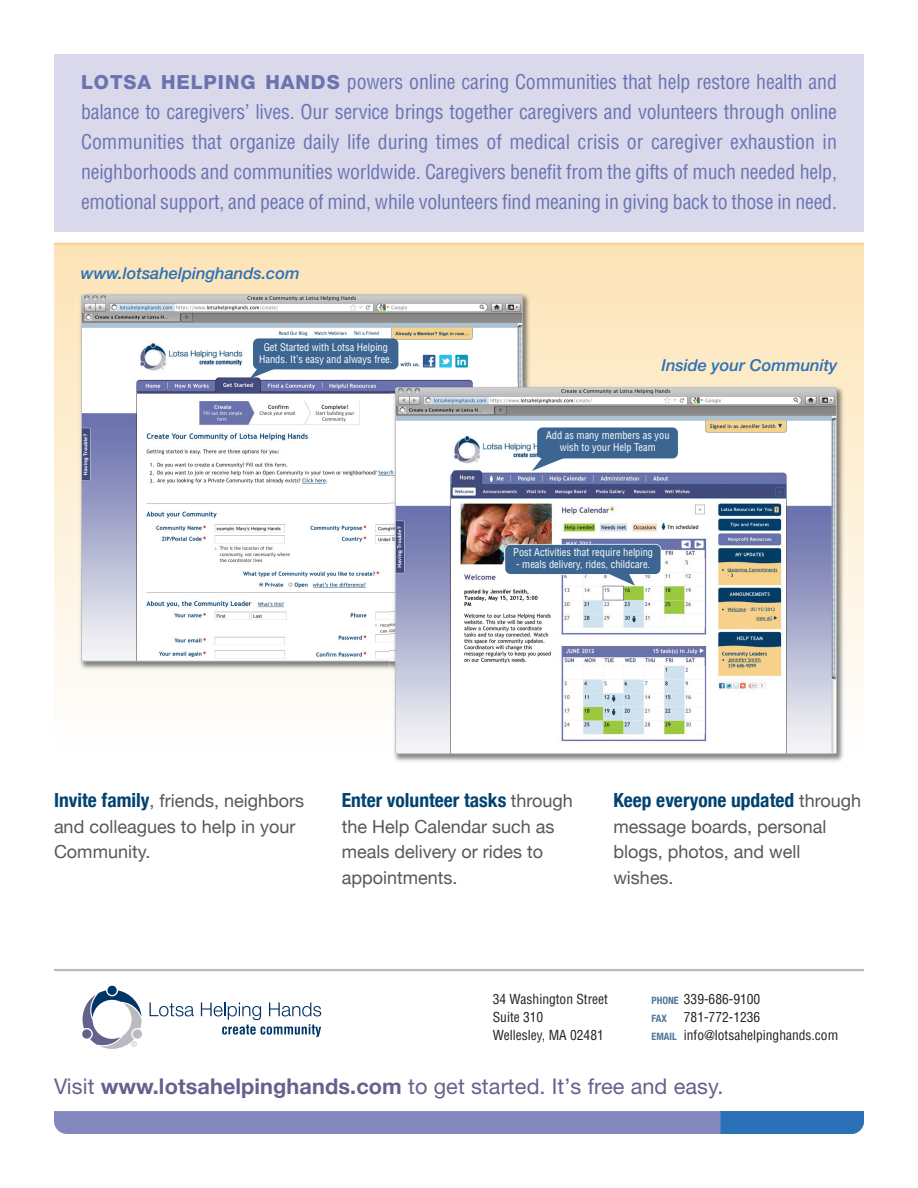
<style>
.page{position:relative;width:918px;height:1188px;background:#fff}
.page>*{position:absolute;margin:0;border:0;box-sizing:border-box;transform-origin:0 0}
.t1{font:21.6px "Helvetica Neue";letter-spacing:.005em;color:#63628d}
.t2{font:condensed 19.8px/30px "Helvetica";letter-spacing:-.01em;color:#6b73b1;text-align:justify}
.t3{font:700 condensed 19.5px "Helvetica Neue";color:#004270}
.t4{font:18px/25.5px "Helvetica Neue";color:#57585a}
.t5{font:italic 500 16.5px "Helvetica Neue";color:#2a71b8}
.t6{font:condensed 13.5px/18px "Helvetica";color:#231f20}
.t7{font:condensed 10.35px/12px "Helvetica";color:#fff;text-align:center}
.t8{font:700 condensed 10.2px "Helvetica Neue";color:#54769d}
.s1{font-family:"Helvetica Neue";font-weight:800;font-stretch:normal;font-size:19.5px}
.s2{font-weight:700;font-stretch:condensed;font-size:19.5px;color:#004270}
.s3{font-weight:400;font-stretch:normal;font-size:18px;color:#57585a}
.s4{font-family:"Helvetica Neue";font-weight:700;font-size:10.2px;color:#54769d}
.s5{font-weight:700}
</style>
<div class="page">
<div style="left:54px;top:54px;width:810px;height:177px;background:#d9d9eb"></div>
<div style="left:54px;top:244px;width:810px;height:506px;background:linear-gradient(to bottom,#fde3b6,#fefefc)"></div>
<hr style="left:54px;top:243px;width:810px;height:2px;background:#fbd38c">
<svg style="left:54px;top:1111px;width:810px;height:23px;background:#7484bd"></svg>
<img style="left:76px;top:289px;width:459px;height:384px">
<img style="left:82px;top:295px;width:440px;height:366px;border-radius:2px">
<div style="left:81px;top:295px;width:442px;height:367px;border:2px solid #bcbdc0;border-radius:2px"></div>
<img style="left:390px;top:382px;width:459px;height:380px">
<img style="left:390px;top:382px;width:132px;height:279px">
<img style="left:396px;top:388px;width:440px;height:365px;border-radius:2px">
<div style="left:395px;top:387px;width:442px;height:367px;border:2px solid #bcbdc0;border-radius:2px"></div>
<div style="left:505px;top:545px;width:156px;height:29px;background:#3c6691;border-radius:5px"></div>
<div style="left:504px;top:544px;width:158px;height:31px;border:2px solid #fff;border-radius:6px"></div>
<div style="left:253px;top:338px;width:145px;height:31px;background:#3c6691;border-radius:5px"></div>
<svg style="left:250px;top:365px;width:35px;height:14px"></svg>
<svg style="left:532px;top:457px;width:35px;height:14px"></svg>
<div style="left:537px;top:427px;width:141px;height:31px;background:#3c6691;border-radius:5px"></div>
<svg style="left:603px;top:572px;width:32px;height:14px"></svg>
<hr style="left:54px;top:969px;width:810px;height:2px;background:#babbbe">
<svg style="left:149px;top:1002px;width:45px;height:14px"></svg>
<div style="left:107px;top:986px;width:10px;height:9px;background:#003566;border-radius:50%"></div>
<svg style="left:83px;top:990px;width:59px;height:59px"></svg>
<svg style="left:201px;top:1002px;width:120px;height:35px"></svg>
<p class="t2" style="left:81px;top:66px;width:758px"><span class="s1">LOTSA HELPING HANDS</span> powers online caring Communities that help restore health and balance to caregivers’ lives. Our service brings together caregivers and volunteers through online Communities that organize daily life during times of medical crisis or caregiver exhaustion in neighborhoods and communities worldwide. Caregivers benefit from the gifts of much needed help, emotional support, and peace of mind, while volunteers find meaning in giving back to those in need.</p>
<p class="t5" style="left:81px;top:263px;width:220px">www.lotsahelpinghands.com</p>
<p class="t7" style="left:259px;top:341px;width:135px">Get Started with Lotsa Helping<br>Hands. It’s easy and always free.</p>
<p class="t5" style="left:662px;top:356px;width:177px">Inside your Community</p>
<p class="t7" style="left:546px;top:429px;width:125px">Add as many members as you wish to your Help Team</p>
<p class="t7" style="left:513px;top:546px;width:141px">Post Activities that require helping</p>
<p class="t7" style="left:516px;top:558px;width:136px">- meals delivery, rides, childcare.</p>
<p class="t4" style="left:54px;top:788px;width:252px"><span class="s2">Invite family</span>, friends, neighbors and colleagues to help in your<br>Community.</p>
<p class="t3" style="left:342px;top:789px;width:232px">Enter volunteer tasks <span class="s3">through</span></p>
<p class="t4" style="left:342px;top:813px;width:214px">the Help Calendar such as meals delivery or rides to appointments.</p>
<p class="t3" style="left:613px;top:789px;width:249px">Keep everyone updated <span class="s3">through</span></p>
<p class="t4" style="left:613px;top:813px;width:215px">message boards, personal blogs, photos, and well wishes.</p>
<p class="t6" style="left:493px;top:990px;width:117px">34 Washington Street<br>Suite 310<br>Wellesley, MA 02481</p>
<p class="t6" style="left:652px;top:989px;width:110px"><span class="s4">PHONE</span> 339-686-9100</p>
<p class="t8" style="left:652px;top:1012px;width:17px">FAX</p>
<p class="t6" style="left:652px;top:1007px;width:188px;text-indent:32px">781-772-1236<br><span class="s4">EMAIL</span> info@lotsahelpinghands.com</p>
<p class="t1" style="left:54px;top:1074px;width:671px">Visit <span class="s5">www.lotsahelpinghands.com</span> to get started. It’s free and easy.</p>
</div>
